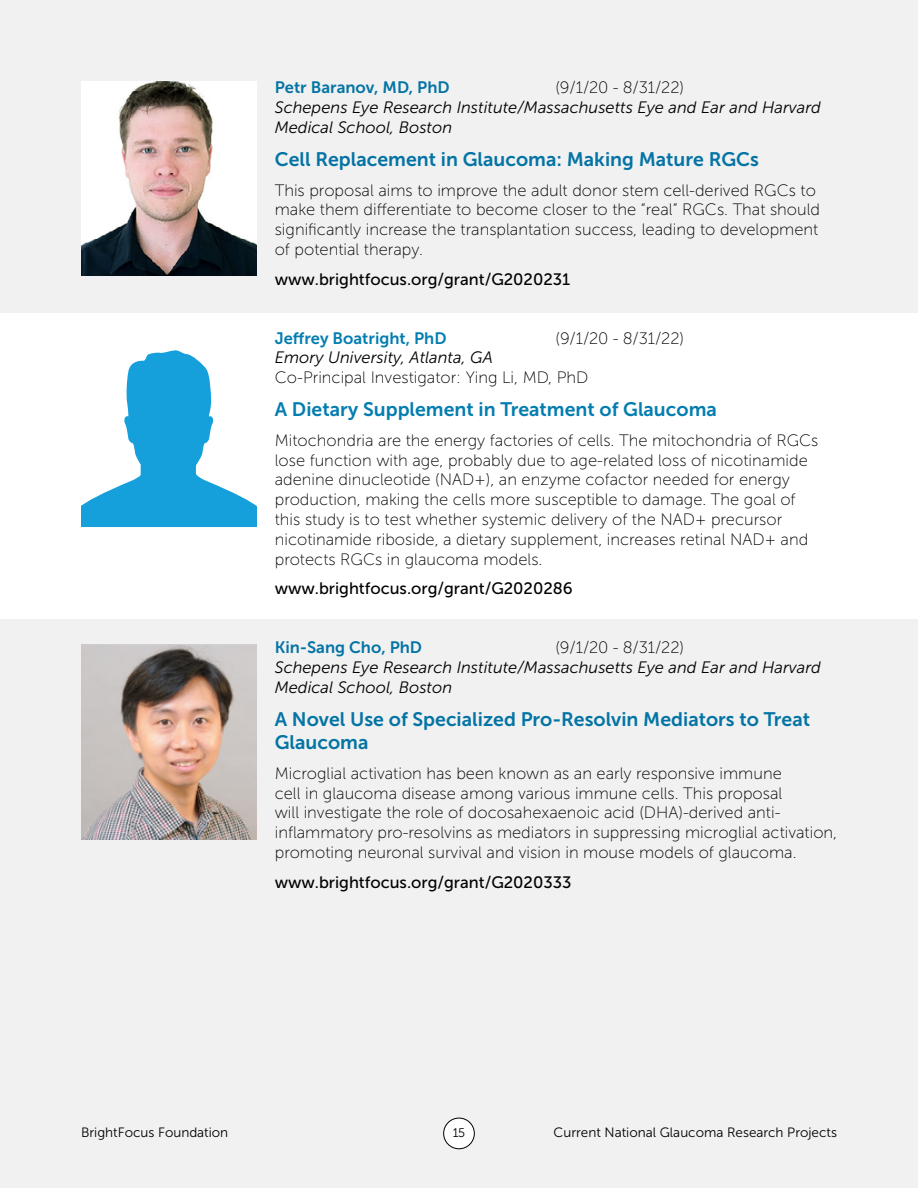
<style>
.page{position:relative;width:918px;height:1188px;background:#fff}
.page>*{position:absolute;margin:0;border:0;box-sizing:border-box;transform-origin:0 0}
.t1{font:19.5px/23.4px "Museo Sans 700";color:#0474a4}
.t2{font:19.5px "Museo Sans 700";color:#037db0}
.t3{font:16.5px/19.8px "Museo Sans 100";color:#000}
.t4{font:italic 16.5px/19.8px "Museo Sans 300";color:#000}
.t5{font:16.5px "Museo Sans 500";color:#000}
.t6{font:16.5px "Museo Sans 700";color:#0474a4}
.t7{font:16.5px "Museo Sans 700";color:#037db0}
.t8{font:13.5px "Museo Sans 300";color:#000}
.t9{font:12.45px "Museo Sans 300";color:#000}
</style>
<div class="page">
<div style="left:0;top:619px;width:918px;height:569px;background:#f1f1f2"></div>
<div style="left:1px;top:0;width:917px;height:312px;background:#f1f1f2"></div>
<img style="left:81px;top:81px;width:175px;height:194px">
<img style="left:81px;top:645px;width:175px;height:194px">
<svg style="left:81px;top:350px;width:175px;height:177px"></svg>
<div style="left:444px;top:1118px;width:30px;height:31px;background:#fff;border-radius:50%"></div>
<div style="left:443px;top:1118px;width:32px;height:31px;border:1px solid #000;border-radius:50%"></div>
<p class="t6" style="left:275px;top:78px;width:176px">Petr Baranov, MD, PhD</p>
<p class="t3" style="left:556px;top:78px;width:130px">(9/1/20 - 8/31/22)</p>
<p class="t4" style="left:275px;top:98px;width:548px">Schepens Eye Research Institute/Massachusetts Eye and Ear and Harvard<br>Medical School, Boston</p>
<h3 class="t1" style="left:275px;top:148px;width:486px">Cell Replacement in Glaucoma: Making Mature RGCs</h3>
<p class="t3" style="left:275px;top:180px;width:547px">This proposal aims to improve the adult donor stem cell-derived RGCs to make them differentiate to become closer to the “real” RGCs. That should significantly increase the transplantation success, leading to development of potential therapy.</p>
<p class="t5" style="left:275px;top:270px;width:297px">www.brightfocus.org/grant/G2020231</p>
<p class="t7" style="left:275px;top:329px;width:173px">Jeffrey Boatright, PhD</p>
<p class="t3" style="left:556px;top:328px;width:130px">(9/1/20 - 8/31/22)</p>
<p class="t4" style="left:275px;top:348px;width:220px">Emory University, Atlanta, GA</p>
<p class="t3" style="left:275px;top:368px;width:315px">Co-Principal Investigator: Ying Li, MD, PhD</p>
<h3 class="t2" style="left:275px;top:399px;width:444px">A Dietary Supplement in Treatment of Glaucoma</h3>
<p class="t3" style="left:275px;top:430px;width:545px">Mitochondria are the energy factories of cells. The mitochondria of RGCs lose function with age, probably due to age-related loss of nicotinamide adenine dinucleotide (NAD+), an enzyme cofactor needed for energy production, making the cells more susceptible to damage. The goal of this study is to test whether systemic delivery of the NAD+ precursor nicotinamide riboside, a dietary supplement, increases retinal NAD+ and protects RGCs in glaucoma models.</p>
<p class="t5" style="left:275px;top:579px;width:299px">www.brightfocus.org/grant/G2020286</p>
<p class="t6" style="left:275px;top:638px;width:149px">Kin-Sang Cho, PhD</p>
<p class="t3" style="left:556px;top:638px;width:130px">(9/1/20 - 8/31/22)</p>
<p class="t4" style="left:275px;top:658px;width:548px">Schepens Eye Research Institute/Massachusetts Eye and Ear and Harvard<br>Medical School, Boston</p>
<h3 class="t1" style="left:275px;top:707px;width:537px">A Novel Use of Specialized Pro-Resolvin Mediators to Treat<br>Glaucoma</h3>
<p class="t3" style="left:275px;top:763px;width:564px">Microglial activation has been known as an early responsive immune<br>cell in glaucoma disease among various immune cells. This proposal<br>will investigate the role of docosahexaenoic acid (DHA)-derived anti&shy;inflammatory pro-resolvins as mediators in suppressing microglial activation, promoting neuronal survival and vision in mouse models of glaucoma.</p>
<p class="t5" style="left:275px;top:873px;width:298px">www.brightfocus.org/grant/G2020333</p>
<p class="t8" style="left:81px;top:1125px;width:149px">BrightFocus Foundation</p>
<p class="t9" style="left:453px;top:1126px;width:14px">15</p>
<p class="t8" style="left:554px;top:1125px;width:285px">Current National Glaucoma Research Projects</p>
</div>
